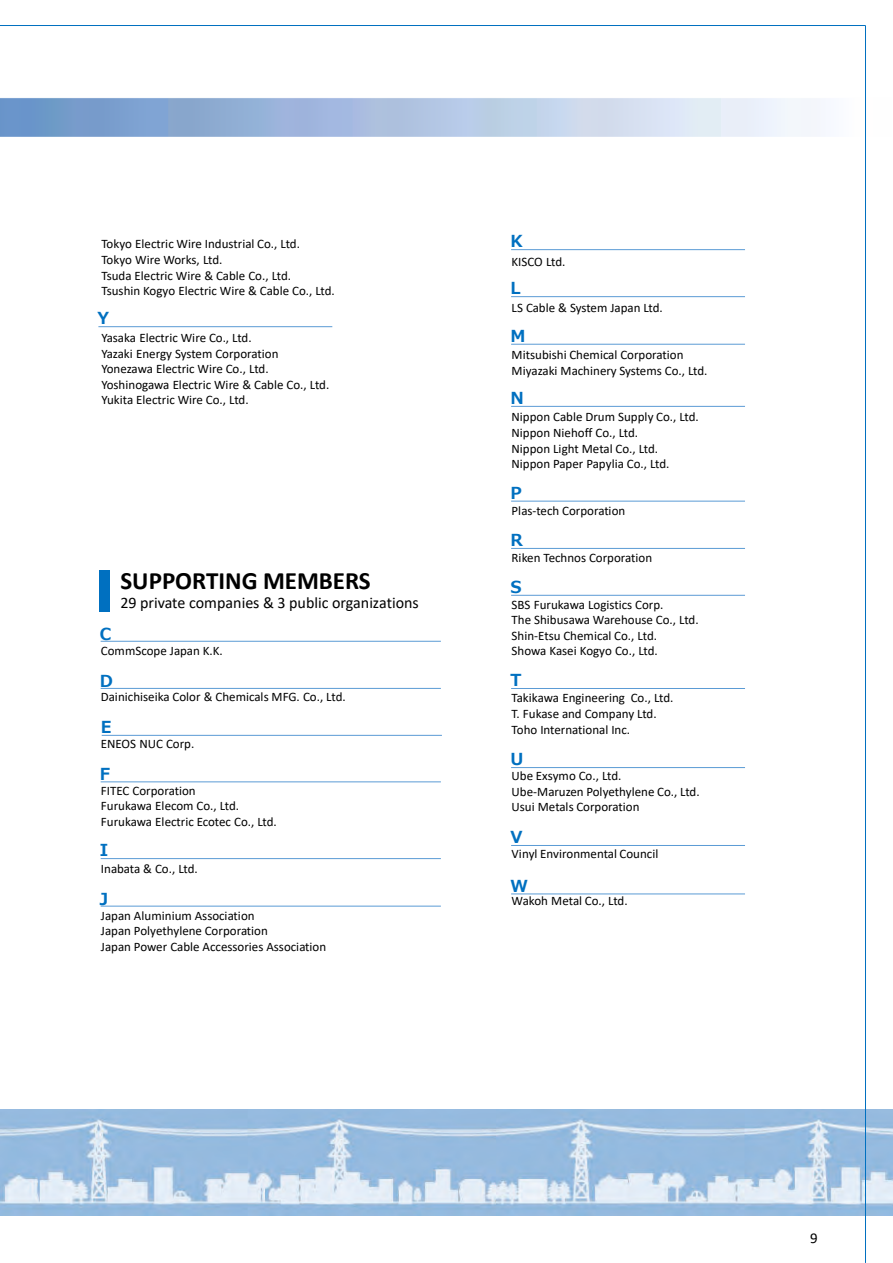
<style>
.page{position:relative;width:893px;height:1263px;background:#fff}
.page>*{position:absolute;margin:0;border:0;box-sizing:border-box;transform-origin:0 0}
.t1{font:700 25.05px "Calibri";color:#000}
.t2{font:700 16.5px "Meiryo";color:#0070c0}
.t3{font:16.05px "Calibri";color:#000}
.t4{font:15px "Calibri";color:#000}
.t5{font:12.9px "Calibri";color:#000}
</style>
<div class="page">
<div style="left:99px;top:570px;width:11px;height:41px;background:#0070c0"></div>
<hr style="left:98px;top:326px;width:234px;height:1px;background:#5b9bd5">
<hr style="left:101px;top:641px;width:340px;height:1px;background:#5b9bd5">
<hr style="left:101px;top:906px;width:340px;height:1px;background:#5b9bd5">
<hr style="left:101px;top:688px;width:340px;height:1px;background:#5b9bd5">
<hr style="left:101px;top:781px;width:340px;height:1px;background:#5b9bd5">
<hr style="left:101px;top:858px;width:340px;height:1px;background:#5b9bd5">
<hr style="left:511px;top:296px;width:234px;height:1px;background:#5b9bd5">
<hr style="left:511px;top:344px;width:234px;height:1px;background:#5b9bd5">
<hr style="left:511px;top:406px;width:234px;height:1px;background:#5b9bd5">
<hr style="left:511px;top:501px;width:234px;height:1px;background:#5b9bd5">
<hr style="left:511px;top:548px;width:234px;height:1px;background:#5b9bd5">
<hr style="left:511px;top:595px;width:234px;height:1px;background:#5b9bd5">
<hr style="left:511px;top:688px;width:234px;height:1px;background:#5b9bd5">
<hr style="left:511px;top:893px;width:234px;height:1px;background:#5b9bd5">
<hr style="left:511px;top:845px;width:234px;height:1px;background:#5b9bd5">
<img style="left:0;top:1109px;width:893px;height:106px">
<img style="left:0;top:98px;width:820px;height:39px">
<hr style="left:0;top:25px;width:865px;height:1px;background:#0070c0">
<hr style="left:865px;top:26px;width:1px;height:1237px;background:#0070c0">
<hr style="left:511px;top:767px;width:234px;height:1px;background:#5b9bd5">
<hr style="left:102px;top:735px;width:340px;height:1px;background:#5b9bd5">
<hr style="left:511px;top:249px;width:234px;height:1px;background:#5b9bd5">
<p class="t5" style="left:101px;top:235px;width:200px">Tokyo Electric Wire Industrial Co., Ltd.</p>
<p class="t5" style="left:101px;top:251px;width:123px">Tokyo Wire Works, Ltd.</p>
<p class="t5" style="left:101px;top:266px;width:191px">Tsuda Electric Wire &amp; Cable Co., Ltd.</p>
<p class="t5" style="left:101px;top:282px;width:235px">Tsushin Kogyo Electric Wire &amp; Cable Co., Ltd.</p>
<p class="t5" style="left:101px;top:329px;width:152px">Yasaka Electric Wire Co., Ltd.</p>
<p class="t5" style="left:101px;top:344px;width:179px">Yazaki Energy System Corporation</p>
<p class="t5" style="left:101px;top:360px;width:169px">Yonezawa Electric Wire Co., Ltd.</p>
<p class="t5" style="left:101px;top:376px;width:229px">Yoshinogawa Electric Wire &amp; Cable Co., Ltd.</p>
<p class="t5" style="left:101px;top:391px;width:149px">Yukita Electric Wire Co., Ltd.</p>
<p class="t2" style="left:98px;top:307px;width:13px">Y</p>
<p class="t2" style="left:100px;top:622px;width:13px">C</p>
<p class="t1" style="left:120px;top:563px;width:252px">SUPPORTING MEMBERS</p>
<p class="t3" style="left:120px;top:592px;width:300px">29 private companies &amp; 3 public organizations</p>
<p class="t5" style="left:101px;top:641px;width:123px">CommScope Japan K.K.</p>
<p class="t5" style="left:101px;top:688px;width:246px">Dainichiseika Color &amp; Chemicals MFG. Co., Ltd.</p>
<p class="t5" style="left:101px;top:735px;width:95px">ENEOS NUC Corp.</p>
<p class="t5" style="left:101px;top:782px;width:96px">FITEC Corporation</p>
<p class="t5" style="left:101px;top:797px;width:140px">Furukawa Elecom Co., Ltd.</p>
<p class="t5" style="left:101px;top:813px;width:177px">Furukawa Electric Ecotec Co., Ltd.</p>
<p class="t5" style="left:101px;top:860px;width:98px">Inabata &amp; Co., Ltd.</p>
<p class="t5" style="left:101px;top:906px;width:155px">Japan Aluminium Association</p>
<p class="t5" style="left:101px;top:922px;width:168px">Japan Polyethylene Corporation</p>
<p class="t5" style="left:101px;top:938px;width:227px">Japan Power Cable Accessories Association</p>
<p class="t2" style="left:100px;top:669px;width:15px">D</p>
<p class="t2" style="left:101px;top:715px;width:12px">E</p>
<p class="t2" style="left:100px;top:762px;width:12px">F</p>
<p class="t2" style="left:100px;top:839px;width:10px">I</p>
<p class="t2" style="left:100px;top:887px;width:10px">J</p>
<p class="t2" style="left:510px;top:230px;width:14px">K</p>
<p class="t5" style="left:512px;top:252px;width:55px">KISCO Ltd.</p>
<p class="t5" style="left:512px;top:299px;width:153px">LS Cable &amp; System Japan Ltd.</p>
<p class="t5" style="left:512px;top:346px;width:173px">Mitsubishi Chemical Corporation</p>
<p class="t5" style="left:512px;top:361px;width:197px">Miyazaki Machinery Systems Co., Ltd.</p>
<p class="t5" style="left:512px;top:408px;width:189px">Nippon Cable Drum Supply Co., Ltd.</p>
<p class="t5" style="left:512px;top:424px;width:128px">Nippon Niehoff Co., Ltd.</p>
<p class="t5" style="left:512px;top:439px;width:148px">Nippon Light Metal Co., Ltd.</p>
<p class="t5" style="left:512px;top:455px;width:159px">Nippon Paper Papylia Co., Ltd.</p>
<p class="t5" style="left:512px;top:502px;width:115px">Plas-tech Corporation</p>
<p class="t5" style="left:512px;top:549px;width:142px">Riken Technos Corporation</p>
<p class="t5" style="left:512px;top:595px;width:153px">SBS Furukawa Logistics Corp.</p>
<p class="t5" style="left:512px;top:611px;width:189px">The Shibusawa Warehouse Co., Ltd.</p>
<p class="t5" style="left:512px;top:627px;width:147px">Shin-Etsu Chemical Co., Ltd.</p>
<p class="t5" style="left:512px;top:642px;width:148px">Showa Kasei Kogyo Co., Ltd.</p>
<p class="t5" style="left:512px;top:689px;width:163px">Takikawa Engineering Co., Ltd.</p>
<p class="t5" style="left:512px;top:705px;width:147px">T. Fukase and Company Ltd.</p>
<p class="t5" style="left:512px;top:720px;width:120px">Toho International Inc.</p>
<p class="t5" style="left:512px;top:767px;width:111px">Ube Exsymo Co., Ltd.</p>
<p class="t5" style="left:512px;top:782px;width:189px">Ube-Maruzen Polyethylene Co., Ltd.</p>
<p class="t5" style="left:512px;top:798px;width:129px">Usui Metals Corporation</p>
<p class="t5" style="left:512px;top:845px;width:148px">Vinyl Environmental Council</p>
<p class="t5" style="left:512px;top:892px;width:118px">Wakoh Metal Co., Ltd.</p>
<p class="t2" style="left:510px;top:277px;width:11px">L</p>
<p class="t2" style="left:510px;top:324px;width:17px">M</p>
<p class="t2" style="left:510px;top:386px;width:15px">N</p>
<p class="t2" style="left:510px;top:481px;width:13px">P</p>
<p class="t2" style="left:510px;top:529px;width:14px">R</p>
<p class="t2" style="left:510px;top:575px;width:13px">S</p>
<p class="t2" style="left:510px;top:669px;width:12px">T</p>
<p class="t2" style="left:510px;top:748px;width:14px">U</p>
<p class="t2" style="left:510px;top:826px;width:14px">V</p>
<p class="t2" style="left:510px;top:874px;width:19px">W</p>
<p class="t4" style="left:810px;top:1228px;width:9px">9</p>
</div>
